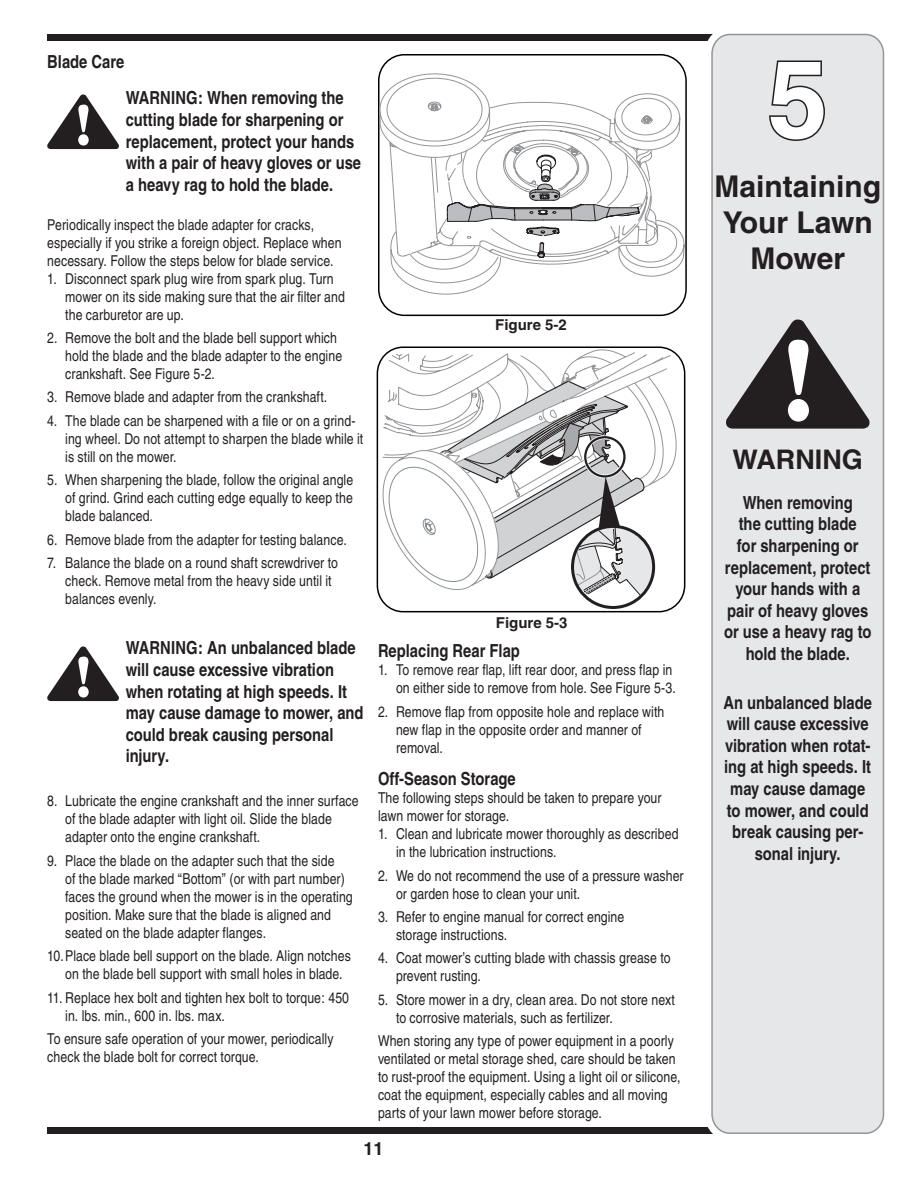
<style>
.page{position:relative;width:918px;height:1188px;background:#fff}
.page>*{position:absolute;margin:0;border:0;box-sizing:border-box;transform-origin:0 0}
.t1{font:700 108px "Helvetica";color:#fff}
.t2{font:700 30px/36px "Helvetica";color:#231f20;text-align:center}
.t3{font:700 27px "Helvetica";color:#231f20}
.t4{font:700 condensed 18px/21.6px "Helvetica";color:#231f20;text-align:center}
.t5{font:700 18px "Helvetica";color:#231f20}
.t6{font:condensed 15px/18px "Helvetica";letter-spacing:.005em;color:#231f20}
.t7{font:700 15px "Helvetica";color:#231f20}
</style>
<div class="page">
<div style="left:47px;top:1127px;width:761px;height:7px;background:#231f20"></div>
<div style="left:47px;top:34px;width:761px;height:7px;background:#231f20"></div>
<div style="left:705px;top:27px;width:186px;height:1114px;border:15px solid #fff;border-radius:18px"></div>
<div style="left:712px;top:34px;width:172px;height:1099px;background:#e6e7e9;border-radius:18px"></div>
<div style="left:711px;top:34px;width:173px;height:1100px;border:2px solid #939598;border-radius:18px"></div>
<svg style="left:769px;top:60px;width:56px;height:81px"></svg>
<svg style="left:726px;top:319px;width:144px;height:110px"></svg>
<div style="left:377px;top:346px;width:308px;height:266px;border:2px solid #000;border-radius:26px"></div>
<svg style="left:47px;top:94px;width:72px;height:55px"></svg>
<svg style="left:47px;top:646px;width:72px;height:55px"></svg>
<div style="left:378px;top:54px;width:309px;height:262px;border:2px solid #000;border-radius:26px"></div>
<svg style="left:378px;top:349px;width:302px;height:259px"></svg>
<svg style="left:678px;top:90px;width:7px;height:187px"></svg>
<svg style="left:378px;top:66px;width:300px;height:230px"></svg>
<p class="t4" style="left:47px;top:50px;width:79px">Blade Care</p>
<p class="t4" style="left:126px;top:87px;width:237px;text-align:left">WARNING: When removing the cutting blade for sharpening or replacement, protect your hands with a pair of heavy gloves or use a heavy rag to hold the blade.</p>
<p class="t6" style="left:47px;top:215px;width:296px">Periodically inspect the blade adapter for cracks, especially if you strike a foreign object. Replace when necessary. Follow the steps below for blade service.</p>
<p class="t6" style="left:65px;top:269px;width:281px;text-indent:-18px">1. Disconnect spark plug wire from spark plug. Turn mower on its side making sure that the air filter and the carburetor are up.</p>
<p class="t6" style="left:65px;top:329px;width:278px;text-indent:-18px">2. Remove the bolt and the blade bell support which hold the blade and the blade adapter to the engine crankshaft. See Figure 5-2.</p>
<p class="t6" style="left:47px;top:388px;width:282px">3. Remove blade and adapter from the crankshaft.</p>
<p class="t6" style="left:65px;top:412px;width:300px;text-indent:-18px">4. The blade can be sharpened with a file or on a grind&shy;ing wheel. Do not attempt to sharpen the blade while it is still on the mower.</p>
<p class="t6" style="left:65px;top:471px;width:290px;text-align:justify;text-indent:-18px">5. When sharpening the blade, follow the original angle of grind. Grind each cutting edge equally to keep the blade balanced.</p>
<p class="t6" style="left:47px;top:530px;width:301px">6. Remove blade from the adapter for testing balance.</p>
<p class="t6" style="left:65px;top:554px;width:274px;text-indent:-18px">7. Balance the blade on a round shaft screwdriver to check. Remove metal from the heavy side until it balances evenly.</p>
<p class="t4" style="left:126px;top:637px;width:239px;text-align:left">WARNING: An unbalanced blade will cause excessive vibration when rotating at high speeds. It may cause damage to mower, and could break causing personal injury.</p>
<p class="t6" style="left:65px;top:792px;width:295px;text-indent:-18px">8. Lubricate the engine crankshaft and the inner surface of the blade adapter with light oil. Slide the blade adapter onto the engine crankshaft.</p>
<p class="t6" style="left:65px;top:852px;width:289px;text-indent:-18px">9. Place the blade on the adapter such that the side<br>of the blade marked “Bottom” (or with part number) faces the ground when the mower is in the operating position. Make sure that the blade is aligned and seated on the blade adapter flanges.</p>
<p class="t6" style="left:65px;top:947px;width:287px;text-indent:-18px">10.Place blade bell support on the blade. Align notches on the blade bell support with small holes in blade.</p>
<p class="t6" style="left:65px;top:988px;width:285px;text-indent:-18px">11. Replace hex bolt and tighten hex bolt to torque: 450 in. lbs. min., 600 in. lbs. max.</p>
<p class="t6" style="left:47px;top:1030px;width:288px">To ensure safe operation of your mower, periodically check the blade bolt for correct torque.</p>
<p class="t7" style="left:495px;top:316px;width:73px">Figure 5-2</p>
<p class="t7" style="left:496px;top:614px;width:73px">Figure 5-3</p>
<p class="t4" style="left:378px;top:640px;width:143px">Replacing Rear Flap</p>
<p class="t6" style="left:378px;top:661px;width:299px;text-align:right">1. To remove rear flap, lift rear door, and press flap in on either side to remove from hole. See Figure 5-3.</p>
<p class="t6" style="left:396px;top:703px;width:270px;text-indent:-18px">2. Remove flap from opposite hole and replace with new flap in the opposite order and manner of removal.</p>
<p class="t4" style="left:378px;top:768px;width:139px">Off-Season Storage</p>
<p class="t6" style="left:378px;top:789px;width:285px">The following steps should be taken to prepare your lawn mower for storage.</p>
<p class="t6" style="left:396px;top:825px;width:284px;text-indent:-18px">1. Clean and lubricate mower thoroughly as described in the lubrication instructions.</p>
<p class="t6" style="left:396px;top:866px;width:289px;text-indent:-18px">2. We do not recommend the use of a pressure washer or garden hose to clean your unit.</p>
<p class="t6" style="left:396px;top:908px;width:230px;text-indent:-18px">3. Refer to engine manual for correct engine storage instructions.</p>
<p class="t6" style="left:396px;top:949px;width:276px;text-indent:-18px">4. Coat mower’s cutting blade with chassis grease to prevent rusting.</p>
<p class="t6" style="left:396px;top:991px;width:281px;text-indent:-18px">5. Store mower in a dry, clean area. Do not store next to corrosive materials, such as fertilizer.</p>
<p class="t6" style="left:378px;top:1032px;width:304px">When storing any type of power equipment in a poorly ventilated or metal storage shed, care should be taken to rust-proof the equipment. Using a light oil or silicone, coat the equipment, especially cables and all moving parts of your lawn mower before storage.</p>
<p class="t5" style="left:363px;top:1137px;width:22px">11</p>
<h1 class="t1" style="left:768px;top:33px;width:62px">5</h1>
<h2 class="t2" style="left:714px;top:168px;width:168px">Maintaining<br>Your Lawn<br>Mower</h2>
<h3 class="t3" style="left:733px;top:443px;width:132px">WARNING</h3>
<p class="t4" style="left:724px;top:491px;width:149px">When removing<br>the cutting blade<br>for sharpening or replacement, protect your hands with a pair of heavy gloves or use a heavy rag to hold the blade.</p>
<p class="t4" style="left:724px;top:691px;width:150px">An unbalanced blade will cause excessive vibration when rotat&shy;ing at high speeds. It may cause damage to mower, and could break causing per&shy;sonal injury.</p>
</div>
